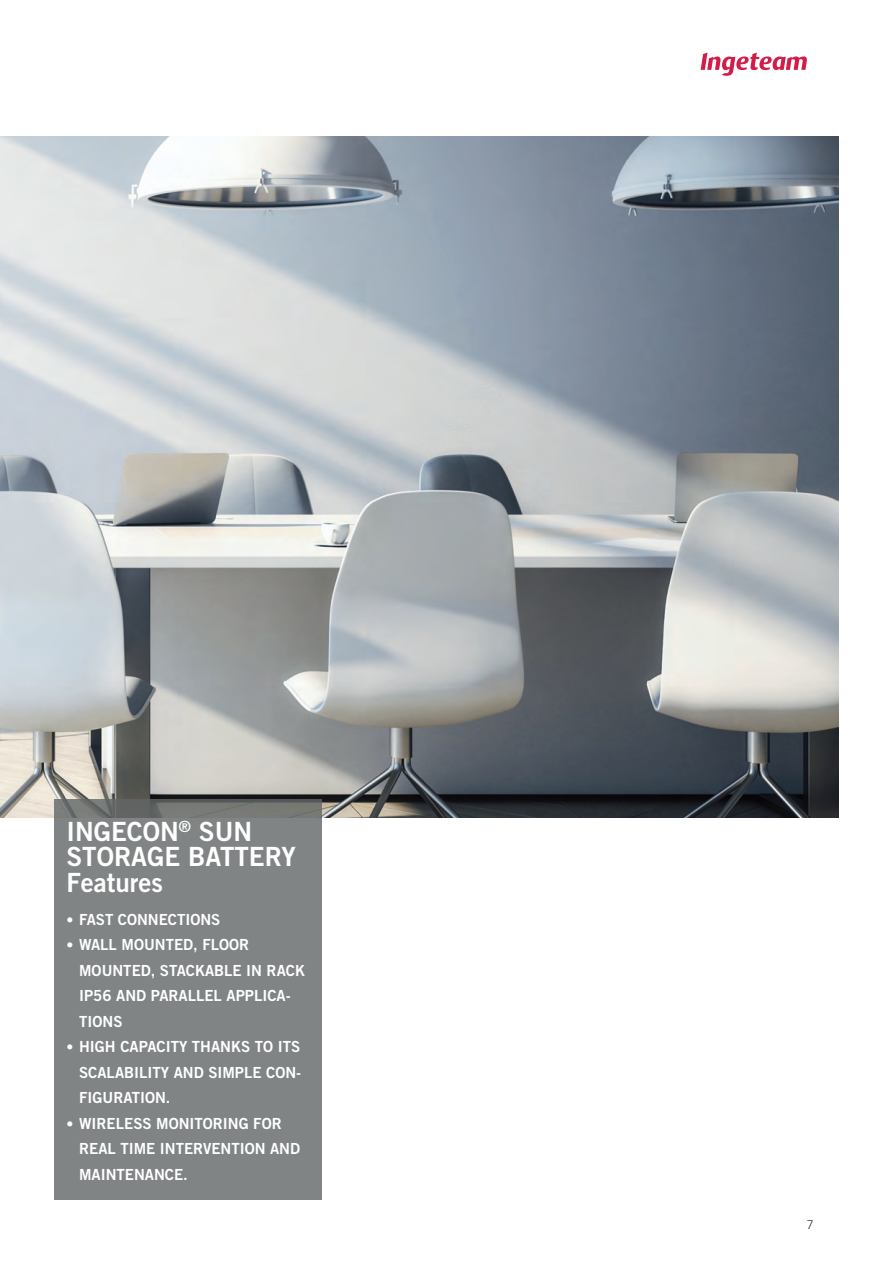
<style>
.page{position:relative;width:893px;height:1263px;background:#fff}
.page>*{position:absolute;margin:0;border:0;box-sizing:border-box;transform-origin:0 0}
.ParaStyle69_Leading{font:26.55px "Trade Gothic LT Std Bd 2";color:#fff}
.t1{font:15.3px/25.5px "Trade Gothic LT Std Bd 2";color:#fff}
.ParaStyle12_Leading{font:300 12px "Trade Gothic LT Std";color:#231f20}
.s1{font-size:14.25px}
</style>
<div class="page">
<svg style="left:701px;top:53px;width:106px;height:23px"></svg>
<img style="left:0;top:136px;width:839px;height:682px">
<div style="left:54px;top:799px;width:268px;height:401px;background:#808484"></div>
<p class="ParaStyle69_Leading" style="left:66px;top:815px;width:187px">INGECON<sup>®</sup> SUN</p>
<p class="ParaStyle69_Leading" style="left:66px;top:840px;width:231px">STORAGE BATTERY</p>
<p class="ParaStyle69_Leading" style="left:66px;top:866px;width:98px">Features</p>
<p class="t1" style="left:66px;top:906px;width:156px"><span class="s1">•</span> FAST CONNECTIONS</p>
<p class="t1" style="left:79px;top:932px;width:227px;text-indent:-13px"><span class="s1">•</span> WALL MOUNTED, FLOOR<br>MOUNTED, STACKABLE IN RACK<br>IP56 AND PARALLEL APPLICA-<br>TIONS</p>
<p class="t1" style="left:79px;top:1034px;width:224px;text-align:justify;text-indent:-13px"><span class="s1">•</span> HIGH CAPACITY THANKS TO ITS SCALABILITY AND SIMPLE CON-FIGURATION.</p>
<p class="t1" style="left:79px;top:1110px;width:222px;text-indent:-13px"><span class="s1">•</span> WIRELESS MONITORING FOR<br>REAL TIME INTERVENTION AND<br>MAINTENANCE.</p>
<p class="ParaStyle12_Leading" style="left:807px;top:1217px;width:8px">7</p>
</div>
